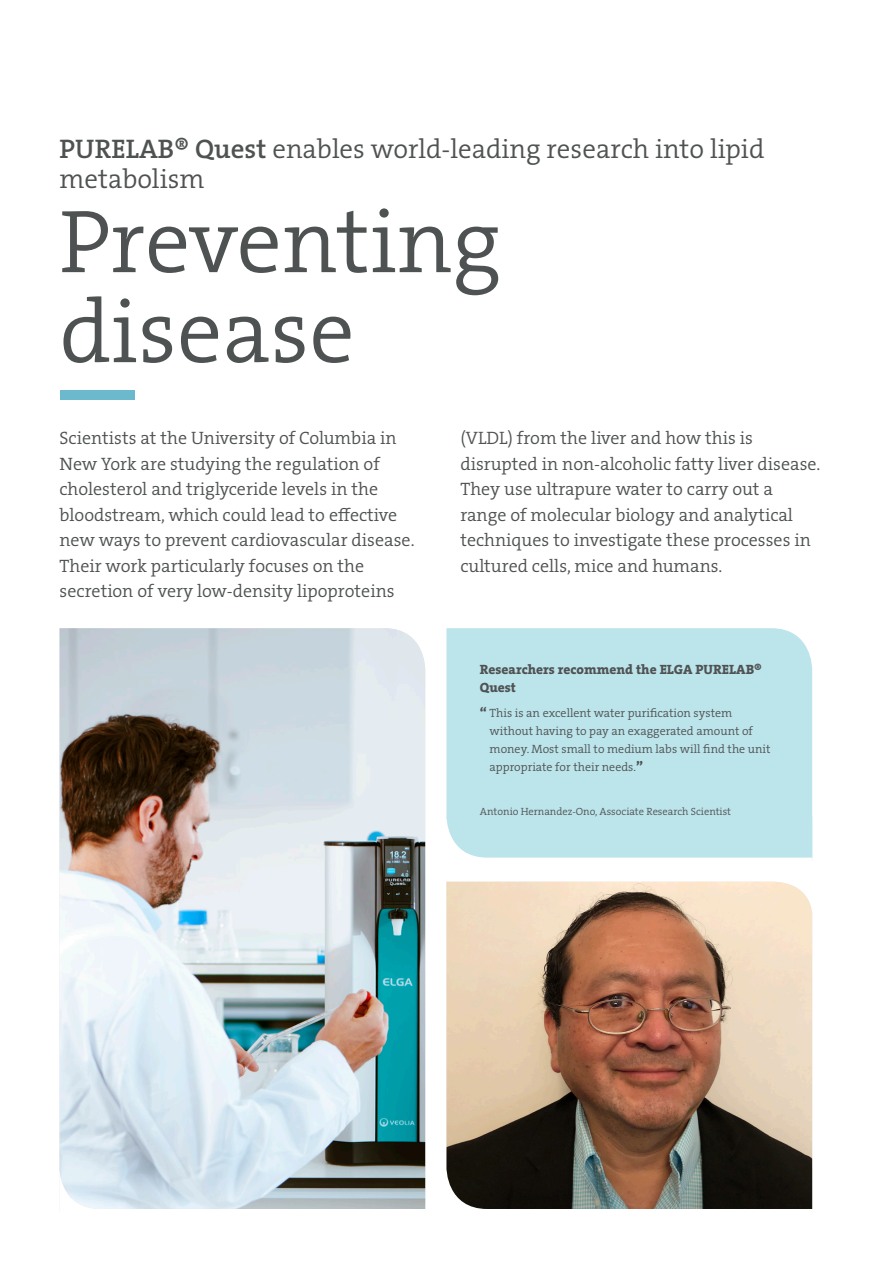
<style>
.page{position:relative;width:893px;height:1263px;background:#fff}
.page>*{position:absolute;margin:0;border:0;box-sizing:border-box;transform-origin:0 0}
.t1{font:90px "The Serif Veolia W4 Se Lig";color:#4f5252}
.t2{font:27px/30px "The Serif Veolia W4 Se Lig";color:#4f5252}
.t3{font:18px/25.5px "The Serif Veolia W4 Se Lig";color:#4f5252}
.t4{font:13.5px/18px "The Serif Veolia W8 Ex Bld";color:#4f5252}
.t5{font:12px/18px "The Serif Veolia W4 Se Lig";color:#4f5252}
.t6{font:10.5px "The Serif Veolia W4 Se Lig";color:#4f5252}
.s1{font-family:"The Serif Veolia W6 Se Bld"}
.s2{font-family:"The Serif Veolia W8 Ex Bld";font-size:13.5px}
</style>
<div class="page">
<div style="left:60px;top:390px;width:75px;height:10px;background:#6cb9ce"></div>
<img style="left:60px;top:628px;width:365px;height:581px">
<img style="left:446px;top:882px;width:366px;height:327px">
<div style="left:446px;top:628px;width:366px;height:230px;background:#bce4eb"></div>
<p class="t2" style="left:60px;top:134px;width:706px"><span class="s1">PURELAB® Quest</span> enables world-leading research into lipid metabolism</p>
<p class="t1" style="left:60px;top:183px;width:443px">Preventing</p>
<p class="t1" style="left:60px;top:273px;width:297px">disease</p>
<p class="t3" style="left:60px;top:425px;width:357px">Scientists at the University of Columbia in New York are studying the regulation of cholesterol and triglyceride levels in the bloodstream, which could lead to effective new ways to prevent cardiovascular disease.<br>Their work particularly focuses on the secretion of very low-density lipoproteins</p>
<p class="t3" style="left:460px;top:425px;width:362px">(VLDL) from the liver and how this is disrupted in non-alcoholic fatty liver disease.<br>They use ultrapure water to carry out a range of molecular biology and analytical techniques to investigate these processes in cultured cells, mice and humans.</p>
<p class="t4" style="left:480px;top:660px;width:283px">Researchers recommend the ELGA PURELAB®<br>Quest</p>
<p class="t5" style="left:490px;top:704px;width:282px;text-indent:-10px"><span class="s2">“</span> This is an excellent water purification system without having to pay an exaggerated amount of money. Most small to medium labs will find the unit appropriate for their needs.<span class="s2">”</span></p>
<p class="t6" style="left:480px;top:804px;width:253px">Antonio Hernandez-Ono, Associate Research Scientist</p>
</div>
